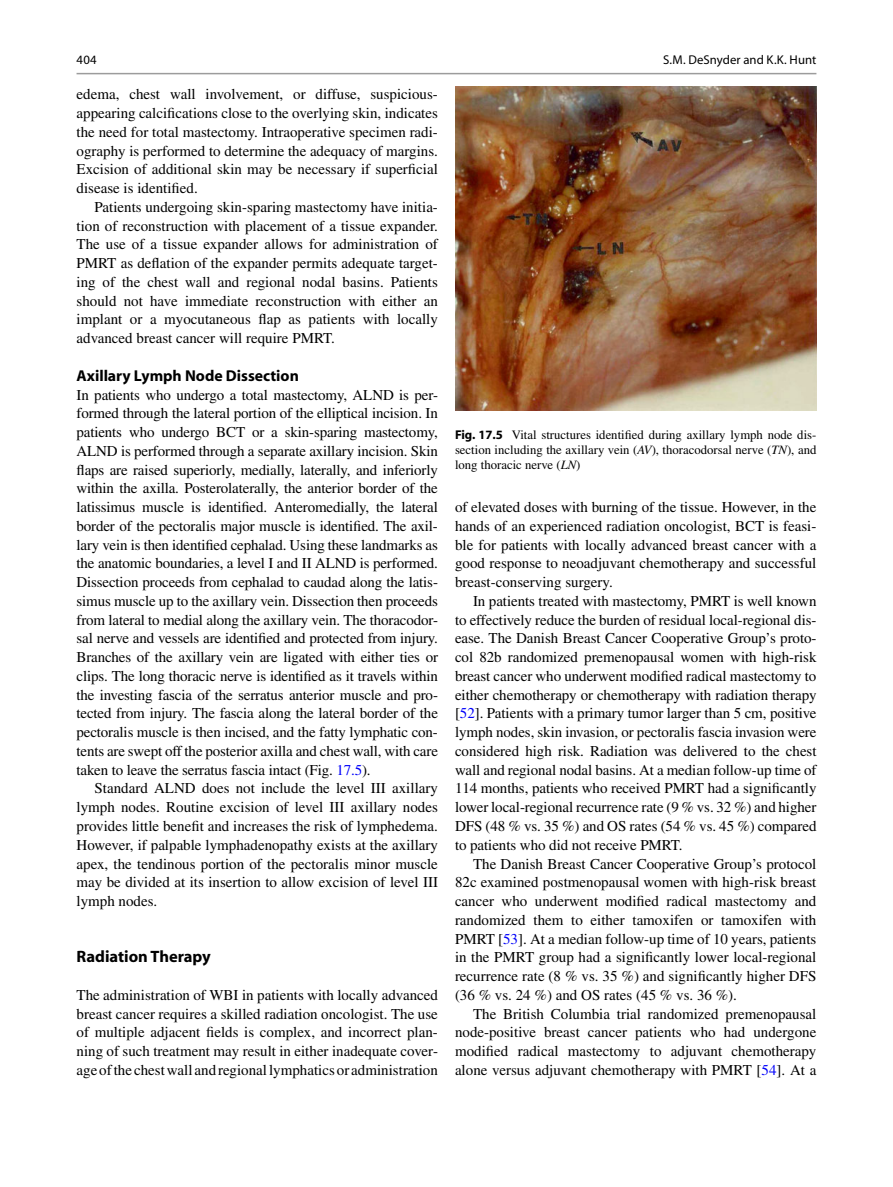
<style>
.page{position:relative;width:893px;height:1187px;background:#fff}
.page>*{position:absolute;margin:0;border:0;box-sizing:border-box;transform-origin:0 0}
.t1{font:700 16.5px "Myriad";color:#000}
.t2{font:700 15.75px "Myriad";color:#000}
.t3{font:15px/18.8px "Times";color:#000;text-align:justify}
.t4{font:12.75px/15px "Times";color:#000;text-align:justify}
.t5{font:12.75px "Myriad";letter-spacing:.005em;color:#000}
.s1{color:#0000fa}
.s2{font-family:"Myriad";font-weight:700}
.s3{font-style:italic}
</style>
<div class="page">
<img style="left:455px;top:87px;width:361px;height:323px">
<hr style="left:77px;top:73px;width:739px;height:1px;background:#9c9c9c">
<p class="t5" style="left:77px;top:55px;width:22px">404</p>
<p class="t3" style="left:77px;top:86px;width:363px">edema, chest wall involvement, or diffuse, suspicious&shy;appearing calcifications close to the overlying skin, indicates the need for total mastectomy. Intraoperative specimen radi&shy;ography is performed to determine the adequacy of margins.<br>Excision of additional skin may be necessary if superficial disease is identified.</p>
<p class="t3" style="left:77px;top:199px;width:363px;text-indent:18px">Patients undergoing skin-sparing mastectomy have initia&shy;tion of reconstruction with placement of a tissue expander.<br>The use of a tissue expander allows for administration of PMRT as deflation of the expander permits adequate target&shy;ing of the chest wall and regional nodal basins. Patients should not have immediate reconstruction with either an implant or a myocutaneous flap as patients with locally advanced breast cancer will require PMRT.</p>
<p class="t2" style="left:77px;top:369px;width:224px">Axillary Lymph Node Dissection</p>
<p class="t3" style="left:77px;top:386px;width:363px">In patients who undergo a total mastectomy, ALND is per&shy;formed through the lateral portion of the elliptical incision. In patients who undergo BCT or a skin-sparing mastectomy, ALND is performed through a separate axillary incision. Skin flaps are raised superiorly, medially, laterally, and inferiorly within the axilla. Posterolaterally, the anterior border of the latissimus muscle is identified. Anteromedially, the lateral border of the pectoralis major muscle is identified. The axil&shy;lary vein is then identified cephalad. Using these landmarks as the anatomic boundaries, a level I and II ALND is performed.<br>Dissection proceeds from cephalad to caudad along the latis&shy;simus muscle up to the axillary vein. Dissection then proceeds from lateral to medial along the axillary vein. The thoracodor&shy;sal nerve and vessels are identified and protected from injury.<br>Branches of the axillary vein are ligated with either ties or clips. The long thoracic nerve is identified as it travels within the investing fascia of the serratus anterior muscle and pro&shy;tected from injury. The fascia along the lateral border of the pectoralis muscle is then incised, and the fatty lymphatic con&shy;tents are swept off the posterior axilla and chest wall, with care taken to leave the serratus fascia intact (Fig. <span class="s1">17.5</span> ).</p>
<p class="t3" style="left:77px;top:780px;width:363px;text-indent:18px">Standard ALND does not include the level III axillary lymph nodes. Routine excision of level III axillary nodes provides little benefit and increases the risk of lymphedema.<br>However, if palpable lymphadenopathy exists at the axillary apex, the tendinous portion of the pectoralis minor muscle may be divided at its insertion to allow excision of level III lymph nodes.</p>
<p class="t1" style="left:77px;top:950px;width:136px">Radiation Therapy</p>
<p class="t3" style="left:77px;top:986px;width:363px">The administration of WBI in patients with locally advanced breast cancer requires a skilled radiation oncologist. The use of multiple adjacent fields is complex, and incorrect plan&shy;ning of such treatment may result in either inadequate cover&shy;age of the chest wall and regional lymphatics or administration</p>
<p class="t5" style="left:663px;top:55px;width:155px">S.M. DeSnyder and K.K. Hunt</p>
<p class="t4" style="left:455px;top:428px;width:363px"><span class="s2">Fig. 17.5</span> Vital structures identified during axillary lymph node dis&shy;section including the axillary vein ( <span class="s3">AV</span> ), thoracodorsal nerve ( <span class="s3">TN</span> ), and long thoracic nerve ( <span class="s3">LN</span> )</p>
<p class="t3" style="left:455px;top:499px;width:363px">of elevated doses with burning of the tissue. However, in the hands of an experienced radiation oncologist, BCT is feasi&shy;ble for patients with locally advanced breast cancer with a good response to neoadjuvant chemotherapy and successful breast-conserving surgery.</p>
<p class="t3" style="left:455px;top:593px;width:363px;text-indent:18px">In patients treated with mastectomy, PMRT is well known to effectively reduce the burden of residual local-regional dis&shy;ease. The Danish Breast Cancer Cooperative Group’s proto&shy;col 82b randomized premenopausal women with high-risk breast cancer who underwent modified radical mastectomy to either chemotherapy or chemotherapy with radiation therapy [ <span class="s1">52</span> ]. Patients with a primary tumor larger than 5 cm, positive lymph nodes, skin invasion, or pectoralis fascia invasion were considered high risk. Radiation was delivered to the chest wall and regional nodal basins. At a median follow- up time of 114 months, patients who received PMRT had a significantly lower local-regional recurrence rate (9 % vs. 32 %) and higher DFS (48 % vs. 35 %) and OS rates (54 % vs. 45 %) compared to patients who did not receive PMRT.</p>
<p class="t3" style="left:455px;top:855px;width:363px;text-indent:18px">The Danish Breast Cancer Cooperative Group’s protocol 82c examined postmenopausal women with high-risk breast cancer who underwent modified radical mastectomy and randomized them to either tamoxifen or tamoxifen with PMRT [ <span class="s1">53</span> ]. At a median follow-up time of 10 years, patients in the PMRT group had a significantly lower local-regional recurrence rate (8 % vs. 35 %) and significantly higher DFS (36 % vs. 24 %) and OS rates (45 % vs. 36 %).</p>
<p class="t3" style="left:455px;top:1005px;width:363px;text-indent:18px">The British Columbia trial randomized premenopausal node-positive breast cancer patients who had undergone modified radical mastectomy to adjuvant chemotherapy alone versus adjuvant chemotherapy with PMRT [ <span class="s1">54</span> ]. At a</p>
</div>
